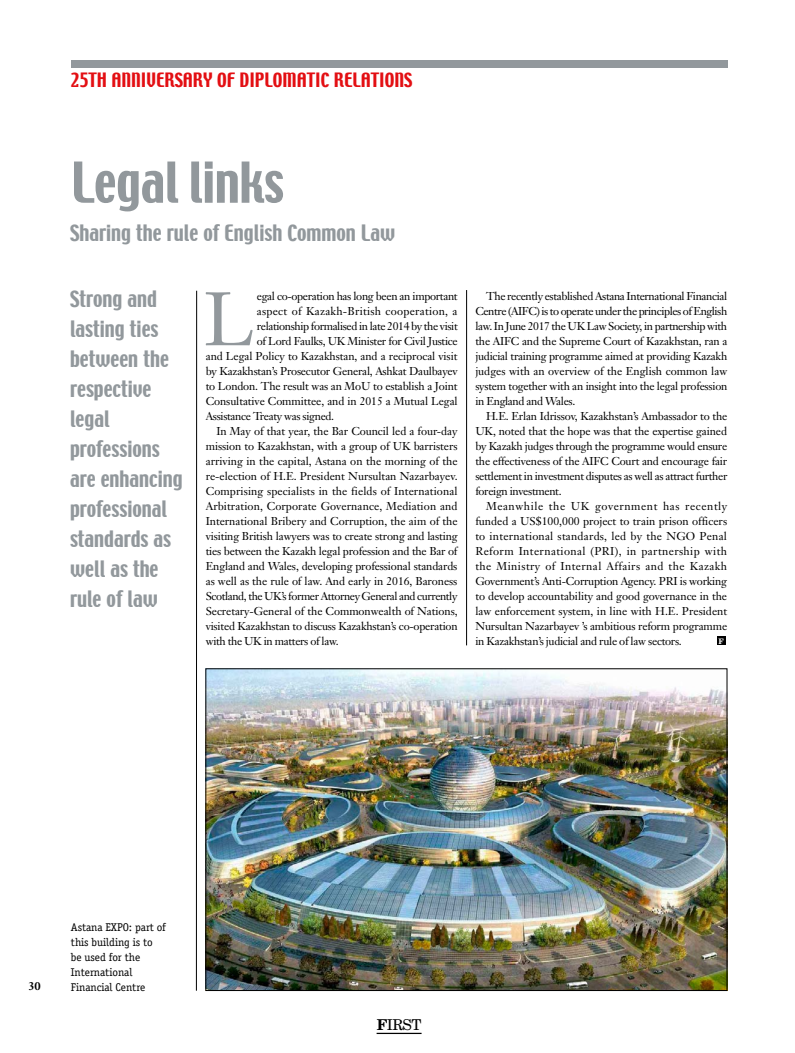
<style>
.page{position:relative;width:795px;height:1053px;background:#fff}
.page>*{position:absolute;margin:0;border:0;box-sizing:border-box;transform-origin:0 0}
.t1{font:74.38px "Janson Text";color:#92989c}
.t2{font:50px "Techno";letter-spacing:-.005em;color:#92989c}
.t3{font:20px/30px "Techno";color:#92989c}
.t4{font:17.5px "Techno";color:#e30f13}
.t5{font:15px "New Century Schlbk";color:#000}
.t6{font:11.25px/15px "Janson Text";letter-spacing:-.015em;color:#000;text-align:justify}
.t7{font:11.25px "Janson Text";letter-spacing:-.035em;color:#000}
.t8{font:11.25px "Janson Text";letter-spacing:.005em;color:#000}
.t9{font:11.25px/15px "Officina Serif";letter-spacing:-.005em;color:#000}
.t10{font:11.25px "Janson Text";letter-spacing:.02em;color:#000}
.t11{font:700 11.25px "Janson Text";color:#000}
.t12{font:700 7.5px "New Century Schlbk";color:#fff}
.s1{font-weight:700}
</style>
<div class="page">
<div style="left:71px;top:60px;width:655px;height:7px;background:#92989c"></div>
<hr style="left:376px;top:1032px;width:45px;height:1px;background:#000">
<hr style="left:196px;top:291px;width:1px;height:699px;background:#000">
<hr style="left:466px;top:290px;width:1px;height:355px;background:#000">
<img style="left:207px;top:670px;width:517px;height:318px">
<div style="left:716px;top:636px;width:9px;height:9px;background:#000"></div>
<h3 class="t4" style="left:71px;top:68px;width:342px">25TH ANNIVERSARY OF DIPLOMATIC RELATIONS</h3>
<h2 class="t2" style="left:71px;top:149px;width:214px">Legal links</h2>
<h3 class="t3" style="left:70px;top:219px;width:326px">Sharing the rule of English Common Law</h3>
<h3 class="t3" style="left:70px;top:285px;width:114px">Strong and lasting ties between the respective legal professions are enhancing professional standards as well as the rule of law</h3>
<h1 class="t1" style="left:204px;top:272px;width:52px">L</h1>
<p class="t6" style="left:257px;top:289px;width:202px">egal co-operation has long been an important</p>
<p class="t10" style="left:257px;top:304px;width:202px">aspect of Kazakh-British cooperation, a</p>
<p class="t7" style="left:257px;top:319px;width:202px">relationship formalised in late 2014 by the visit</p>
<p class="t6" style="left:257px;top:334px;width:202px">of Lord Faulks, UK Minister for Civil Justice</p>
<p class="t6" style="left:206px;top:348px;width:253px">and Legal Policy to Kazakhstan, and a reciprocal visit</p>
<p class="t6" style="left:206px;top:363px;width:253px">by Kazakhstan’s Prosecutor General, Ashkat Daulbayev</p>
<p class="t6" style="left:206px;top:378px;width:253px">to London. The result was an MoU to establish a Joint</p>
<p class="t6" style="left:206px;top:393px;width:253px">Consultative Committee, and in 2015 a Mutual Legal</p>
<p class="t6" style="left:206px;top:408px;width:130px">Assistance Treaty was signed.</p>
<p class="t6" style="left:216px;top:423px;width:242px">In May of that year, the Bar Council led a four-day</p>
<p class="t6" style="left:206px;top:438px;width:253px">mission to Kazakhstan, with a group of UK barristers</p>
<p class="t6" style="left:206px;top:453px;width:253px">arriving in the capital, Astana on the morning of the</p>
<p class="t6" style="left:206px;top:468px;width:253px">re-election of H.E. President Nursultan Nazarbayev.</p>
<p class="t8" style="left:206px;top:484px;width:253px">Comprising specialists in the fields of International</p>
<p class="t8" style="left:206px;top:499px;width:253px">Arbitration, Corporate Governance, Mediation and</p>
<p class="t6" style="left:206px;top:513px;width:253px">International Bribery and Corruption, the aim of the</p>
<p class="t6" style="left:206px;top:528px;width:253px">visiting British lawyers was to create strong and lasting</p>
<p class="t6" style="left:206px;top:543px;width:253px">ties between the Kazakh legal profession and the Bar of</p>
<p class="t6" style="left:206px;top:558px;width:253px">England and Wales, developing professional standards</p>
<p class="t6" style="left:206px;top:573px;width:253px">as well as the rule of law. And early in 2016, Baroness</p>
<p class="t7" style="left:206px;top:589px;width:253px">Scotland, the UK’s former Attorney General and currently</p>
<p class="t6" style="left:206px;top:603px;width:253px">Secretary-General of the Commonwealth of Nations,</p>
<p class="t6" style="left:206px;top:618px;width:253px">visited Kazakhstan to discuss Kazakhstan’s co-operation</p>
<p class="t6" style="left:206px;top:633px;width:134px">with the UK in matters of law.</p>
<p class="t6" style="left:475px;top:289px;width:253px;text-indent:11px">The recently established Astana International Financial Centre (AIFC) is to operate under the principles of English law. In June 2017 the UK Law Society, in partnership with the AIFC and the Supreme Court of Kazakhstan, ran a judicial training programme aimed at providing Kazakh judges with an overview of the English common law system together with an insight into the legal profession in England and Wales.</p>
<p class="t6" style="left:475px;top:408px;width:253px;text-indent:11px">H.E. Erlan Idrissov, Kazakhstan’s Ambassador to the UK, noted that the hope was that the expertise gained by Kazakh judges through the programme would ensure the effectiveness of the AIFC Court and encourage fair settlement in investment disputes as well as attract further foreign investment.</p>
<p class="t6" style="left:475px;top:498px;width:253px;text-indent:11px">Meanwhile the UK government has recently funded a US$100,000 project to train prison officers to international standards, led by the NGO Penal Reform International (PRI), in partnership with the Ministry of Internal Affairs and the Kazakh Government’s Anti-Corruption Agency. PRI is working to develop accountability and good governance in the law enforcement system, in line with H.E. President Nursultan Nazarbayev ’s ambitious reform programme in Kazakhstan’s judicial and rule of law sectors.</p>
<p class="t12" style="left:717px;top:636px;width:7px">F</p>
<p class="t11" style="left:28px;top:979px;width:14px">30</p>
<p class="t9" style="left:71px;top:919px;width:97px">Astana EXPO: part of this building is to be used for the<br>International<br>Financial Centre</p>
<h3 class="t5" style="left:376px;top:1015px;width:46px"><span class="s1">F</span>IRST</h3>
</div>
